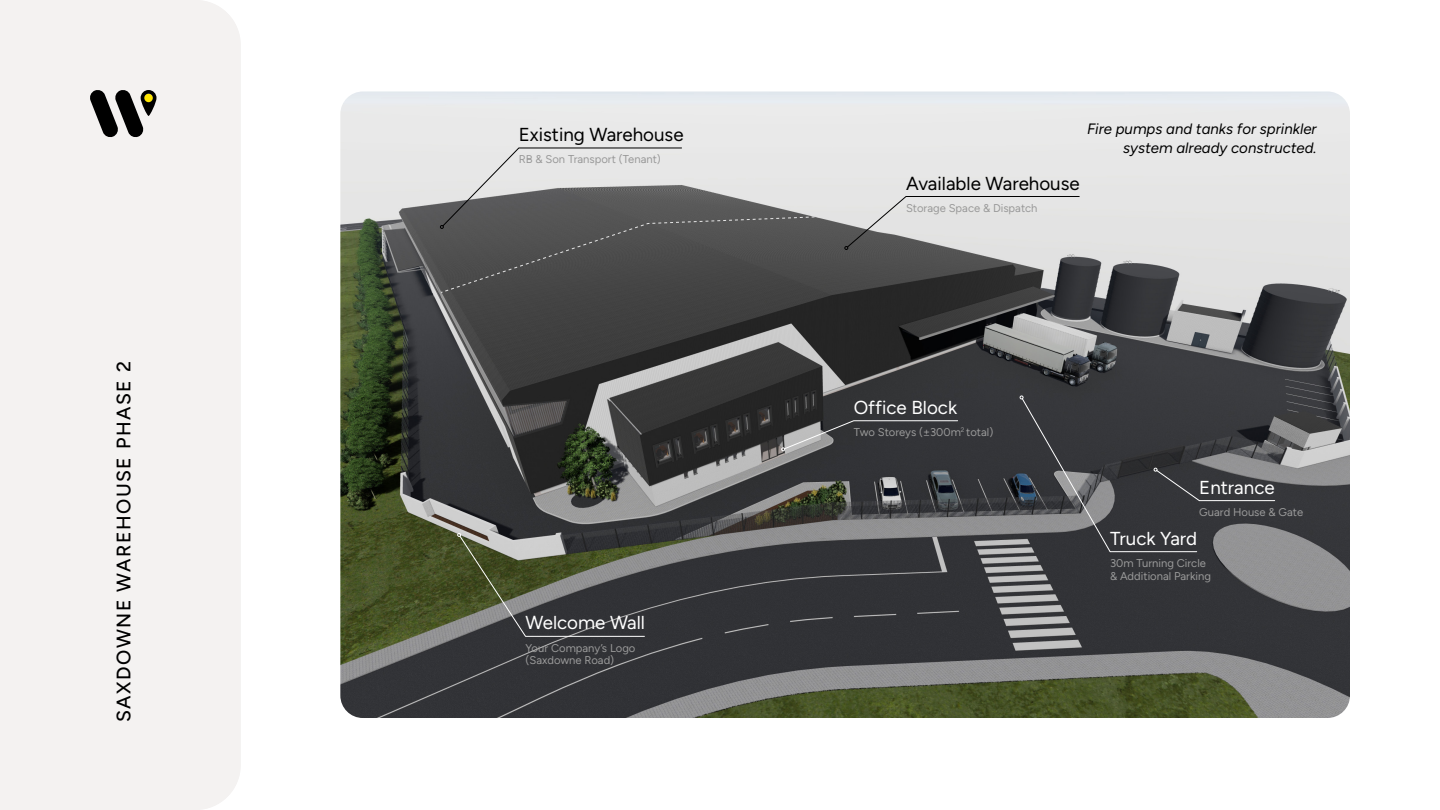
<style>
.page{position:relative;width:1440px;height:810px;background:#fff}
.page>*{position:absolute;margin:0;border:0;box-sizing:border-box;transform-origin:0 0}
.t1{font:500 19.5px "Figtree";letter-spacing:.08em;color:#000}
.t2{font:18.75px "Figtree";color:#fff}
.t3{font:18.75px "Figtree";color:#000}
.t4{font:italic 15px/19.5px "Figtree";color:#000;text-align:right}
.t5{font:11.25px/12.8px "Figtree";color:#999}
</style>
<div class="page">
<div style="left:0;top:0;width:241px;height:810px;background:#f4f2f1"></div>
<svg style="left:89px;top:89px;width:68px;height:49px"></svg>
<img style="left:340px;top:92px;width:1010px;height:626px">
<svg style="left:844px;top:196px;width:236px;height:54px"></svg>
<svg style="left:440px;top:147px;width:380px;height:146px"></svg>
<svg style="left:457px;top:533px;width:188px;height:104px"></svg>
<svg style="left:1020px;top:396px;width:255px;height:156px"></svg>
<svg style="left:781px;top:420px;width:177px;height:31px"></svg>
<h1 class="t1" style="left:112px;top:722px;width:363px;rotate:-90deg">SAXDOWNE WAREHOUSE PHASE 2</h1>
<h2 class="t3" style="left:519px;top:124px;width:166px">Existing Warehouse</h2>
<p class="t5" style="left:519px;top:153px;width:144px">RB &amp; Son Transport (Tenant)</p>
<h2 class="t2" style="left:526px;top:612px;width:121px">Welcome Wall</h2>
<p class="t5" style="left:526px;top:641px;width:111px">Your Company’s Logo (Saxdowne Road)</p>
<h2 class="t3" style="left:906px;top:172px;width:175px">Available Warehouse</h2>
<p class="t5" style="left:906px;top:202px;width:133px">Storage Space &amp; Dispatch</p>
<h3 class="t4" style="left:1087px;top:119px;width:231px">Fire pumps and tanks for sprinkler system already constructed.</h3>
<h2 class="t2" style="left:854px;top:397px;width:105px">Office Block</h2>
<p class="t5" style="left:854px;top:426px;width:141px">Two Storeys (±300m<sup>2</sup> total)</p>
<h2 class="t2" style="left:1199px;top:476px;width:77px">Entrance</h2>
<p class="t5" style="left:1199px;top:506px;width:105px">Guard House &amp; Gate</p>
<h2 class="t2" style="left:1110px;top:528px;width:89px">Truck Yard</h2>
<p class="t5" style="left:1110px;top:557px;width:102px">30m Turning Circle &amp; Additional Parking</p>
</div>
